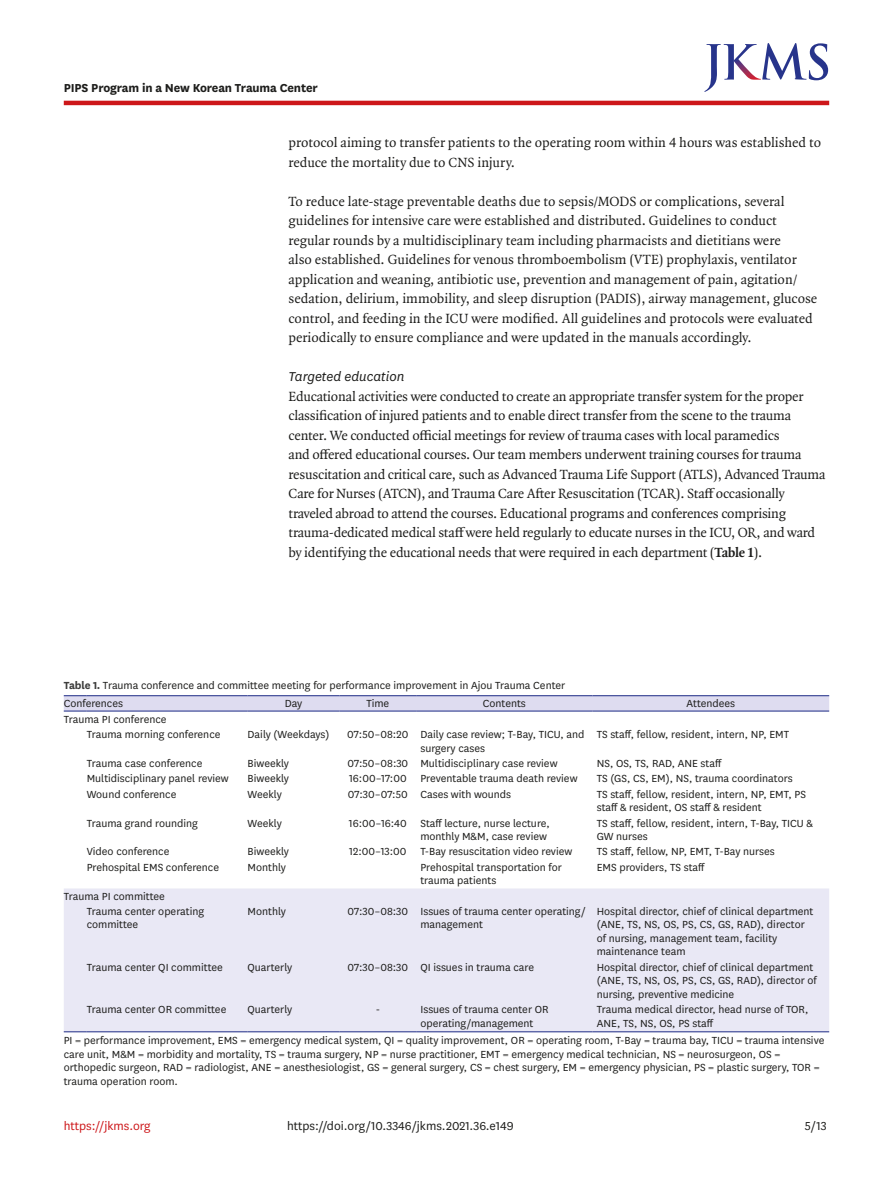
<style>
.page{position:relative;width:893px;height:1191px;background:#fff}
.page>*{position:absolute;margin:0;border:0;box-sizing:border-box;transform-origin:0 0}
.body_title3{font:italic 15px "National";color:#1d1d1b}
.body_p{font:14.25px/19.5px "Quadraat OT";color:#1d1d1b}
.body_p_first{font:14.25px/19.5px "Quadraat OT";letter-spacing:-.015em;color:#1d1d1b}
.doi_running_footer{font:13.5px "National";color:#1d1d1b}
.alt-title-type{font:700 13.5px "National";letter-spacing:-.01em;color:#1d1d1b}
.t1{font:13.5px "National";color:#cd171a}
.tbody_entry{font:12px/13.5px "National";color:#1d1d1b}
.table-wrap-foot_p_fi{font:12px/13.5px "National";color:#1d1d1b}
.table-wrap_caption{font:12px "National";color:#1d1d1b}
.thead_entry{font:12px "National";color:#1d1d1b}
.s1{font-weight:700}
.s2{font-weight:700;color:#3d3d3c}
</style>
<div class="page">
<hr style="left:64px;top:101px;width:765px;height:4px;background:#cd171a">
<svg style="left:704px;top:43px;width:124px;height:49px"></svg>
<div style="left:64px;top:888px;width:765px;height:143px;background:#e9e8f5"></div>
<svg style="left:64px;top:695px;width:765px;height:16px;background:#d1d0e8"></svg>
<hr style="left:87px;top:710px;width:161px;height:1px;background:#27348b">
<hr style="left:248px;top:710px;width:92px;height:1px;background:#27348b">
<hr style="left:340px;top:710px;width:76px;height:1px;background:#27348b">
<hr style="left:416px;top:710px;width:176px;height:1px;background:#27348b">
<hr style="left:592px;top:710px;width:237px;height:1px;background:#27348b">
<svg style="left:64px;top:1031px;width:23px;height:1px"></svg>
<hr style="left:87px;top:1031px;width:161px;height:1px;background:#27348b">
<hr style="left:248px;top:1031px;width:92px;height:1px;background:#27348b">
<hr style="left:340px;top:1031px;width:76px;height:1px;background:#27348b">
<hr style="left:416px;top:1031px;width:176px;height:1px;background:#27348b">
<hr style="left:592px;top:1031px;width:237px;height:1px;background:#27348b">
<p class="alt-title-type" style="left:64px;top:78px;width:256px">PIPS Program in a New Korean Trauma Center</p>
<p class="body_p" style="left:289px;top:133px;width:534px">protocol aiming to transfer patients to the operating room within 4 hours was established to reduce the mortality due to CNS injury.</p>
<p class="body_p" style="left:289px;top:191px;width:530px">To reduce late-stage preventable deaths due to sepsis/MODS or complications, several guidelines for intensive care were established and distributed. Guidelines to conduct regular rounds by a multidisciplinary team including pharmacists and dietitians were<br>also established. Guidelines for venous thromboembolism (VTE) prophylaxis, ventilator application and weaning, antibiotic use, prevention and management of pain, agitation/ sedation, delirium, immobility, and sleep disruption (PADIS), airway management, glucose control, and feeding in the ICU were modified. All guidelines and protocols were evaluated periodically to ensure compliance and were updated in the manuals accordingly.</p>
<p class="body_title3" style="left:289px;top:367px;width:117px">Targeted education</p>
<p class="body_p_first" style="left:289px;top:386px;width:539px">Educational activities were conducted to create an appropriate transfer system for the proper classification of injured patients and to enable direct transfer from the scene to the trauma center. We conducted official meetings for review of trauma cases with local paramedics<br>and offered educational courses. Our team members underwent training courses for trauma resuscitation and critical care, such as Advanced Trauma Life Support (ATLS), Advanced Trauma Care for Nurses (ATCN), and Trauma Care After Resuscitation (TCAR). Staff occasionally traveled abroad to attend the courses. Educational programs and conferences comprising trauma-dedicated medical staff were held regularly to educate nurses in the ICU, OR, and ward by identifying the educational needs that were required in each department (<span class="s1">Table 1</span>).</p>
<p class="table-wrap_caption" style="left:64px;top:677px;width:503px"><span class="s2">Table 1.</span> Trauma conference and committee meeting for performance improvement in Ajou Trauma Center</p>
<p class="thead_entry" style="left:64px;top:695px;width:61px">Conferences</p>
<p class="thead_entry" style="left:285px;top:695px;width:19px">Day</p>
<p class="thead_entry" style="left:366px;top:695px;width:24px">Time</p>
<p class="thead_entry" style="left:483px;top:695px;width:44px">Contents</p>
<p class="thead_entry" style="left:686px;top:695px;width:50px">Attendees</p>
<p class="tbody_entry" style="left:64px;top:711px;width:104px">Trauma PI conference</p>
<p class="tbody_entry" style="left:87px;top:727px;width:135px">Trauma morning conference</p>
<p class="tbody_entry" style="left:248px;top:727px;width:83px">Daily (Weekdays)</p>
<p class="tbody_entry" style="left:347px;top:727px;width:63px">07:50–08:20</p>
<p class="tbody_entry" style="left:420px;top:727px;width:166px">Daily case review; T-Bay, TICU, and surgery cases</p>
<p class="tbody_entry" style="left:597px;top:727px;width:194px">TS staff, fellow, resident, intern, NP, EMT</p>
<p class="tbody_entry" style="left:87px;top:756px;width:117px">Trauma case conference</p>
<p class="tbody_entry" style="left:248px;top:756px;width:43px">Biweekly</p>
<p class="tbody_entry" style="left:347px;top:756px;width:62px">07:50–08:30</p>
<p class="tbody_entry" style="left:420px;top:756px;width:139px">Multidisciplinary case review</p>
<p class="tbody_entry" style="left:597px;top:756px;width:127px">NS, OS, TS, RAD, ANE staff</p>
<p class="tbody_entry" style="left:87px;top:771px;width:144px">Multidisciplinary panel review</p>
<p class="tbody_entry" style="left:248px;top:771px;width:43px">Biweekly</p>
<p class="tbody_entry" style="left:349px;top:771px;width:59px">16:00–17:00</p>
<p class="tbody_entry" style="left:420px;top:771px;width:159px">Preventable trauma death review</p>
<p class="tbody_entry" style="left:597px;top:771px;width:197px">TS (GS, CS, EM), NS, trauma coordinators</p>
<p class="tbody_entry" style="left:87px;top:786px;width:91px">Wound conference</p>
<p class="tbody_entry" style="left:248px;top:786px;width:36px">Weekly</p>
<p class="tbody_entry" style="left:348px;top:786px;width:61px">07:30–07:50</p>
<p class="tbody_entry" style="left:420px;top:786px;width:92px">Cases with wounds</p>
<p class="tbody_entry" style="left:597px;top:786px;width:211px">TS staff, fellow, resident, intern, NP, EMT, PS staff &amp; resident, OS staff &amp; resident</p>
<p class="tbody_entry" style="left:87px;top:815px;width:113px">Trauma grand rounding</p>
<p class="tbody_entry" style="left:248px;top:815px;width:36px">Weekly</p>
<p class="tbody_entry" style="left:349px;top:815px;width:59px">16:00–16:40</p>
<p class="tbody_entry" style="left:420px;top:815px;width:131px">Staff lecture, nurse lecture, monthly M&amp;M, case review</p>
<p class="tbody_entry" style="left:597px;top:815px;width:218px">TS staff, fellow, resident, intern, T-Bay, TICU &amp;<br>GW nurses</p>
<p class="tbody_entry" style="left:87px;top:844px;width:84px">Video conference</p>
<p class="tbody_entry" style="left:248px;top:844px;width:43px">Biweekly</p>
<p class="tbody_entry" style="left:349px;top:844px;width:59px">12:00–13:00</p>
<p class="tbody_entry" style="left:420px;top:844px;width:153px">T-Bay resuscitation video review</p>
<p class="tbody_entry" style="left:597px;top:844px;width:179px">TS staff, fellow, NP, EMT, T-Bay nurses</p>
<p class="tbody_entry" style="left:87px;top:859px;width:134px">Prehospital EMS conference</p>
<p class="tbody_entry" style="left:248px;top:859px;width:40px">Monthly</p>
<p class="tbody_entry" style="left:420px;top:859px;width:143px">Prehospital transportation for trauma patients</p>
<p class="tbody_entry" style="left:597px;top:859px;width:110px">EMS providers, TS staff</p>
<p class="tbody_entry" style="left:64px;top:888px;width:103px">Trauma PI committee</p>
<p class="tbody_entry" style="left:87px;top:904px;width:119px">Trauma center operating committee</p>
<p class="tbody_entry" style="left:248px;top:904px;width:40px">Monthly</p>
<p class="tbody_entry" style="left:348px;top:904px;width:62px">07:30–08:30</p>
<p class="tbody_entry" style="left:420px;top:904px;width:167px">Issues of trauma center operating/ management</p>
<p class="tbody_entry" style="left:597px;top:904px;width:218px">Hospital director, chief of clinical department (ANE, TS, NS, OS, PS, CS, GS, RAD), director of nursing, management team, facility maintenance team</p>
<p class="tbody_entry" style="left:87px;top:960px;width:138px">Trauma center QI committee</p>
<p class="tbody_entry" style="left:248px;top:960px;width:46px">Quarterly</p>
<p class="tbody_entry" style="left:348px;top:960px;width:62px">07:30–08:30</p>
<p class="tbody_entry" style="left:420px;top:960px;width:115px">QI issues in trauma care</p>
<p class="tbody_entry" style="left:597px;top:960px;width:222px">Hospital director, chief of clinical department (ANE, TS, NS, OS, PS, CS, GS, RAD), director of nursing, preventive medicine</p>
<p class="tbody_entry" style="left:87px;top:1002px;width:141px">Trauma center OR committee</p>
<p class="tbody_entry" style="left:248px;top:1002px;width:46px">Quarterly</p>
<p class="tbody_entry" style="left:376px;top:1002px;width:6px">-</p>
<p class="tbody_entry" style="left:420px;top:1002px;width:130px">Issues of trauma center OR operating/management</p>
<p class="tbody_entry" style="left:597px;top:1002px;width:213px">Trauma medical director, head nurse of TOR,<br>ANE, TS, NS, OS, PS staff</p>
<p class="table-wrap-foot_p_fi" style="left:64px;top:1033px;width:762px">PI = performance improvement, EMS = emergency medical system, QI = quality improvement, OR = operating room, T-Bay = trauma bay, TICU = trauma intensive care unit, M&amp;M = morbidity and mortality, TS = trauma surgery, NP = nurse practitioner, EMT = emergency medical technician, NS = neurosurgeon, OS = orthopedic surgeon, RAD = radiologist, ANE = anesthesiologist, GS = general surgery, CS = chest surgery, EM = emergency physician, PS = plastic surgery, TOR = trauma operation room.</p>
<p class="t1" style="left:64px;top:1116px;width:88px">https://jkms.org</p>
<p class="doi_running_footer" style="left:287px;top:1116px;width:228px">https://doi.org/10.3346/jkms.2021.36.e149</p>
<p class="doi_running_footer" style="left:805px;top:1116px;width:23px">5/13</p>
</div>
